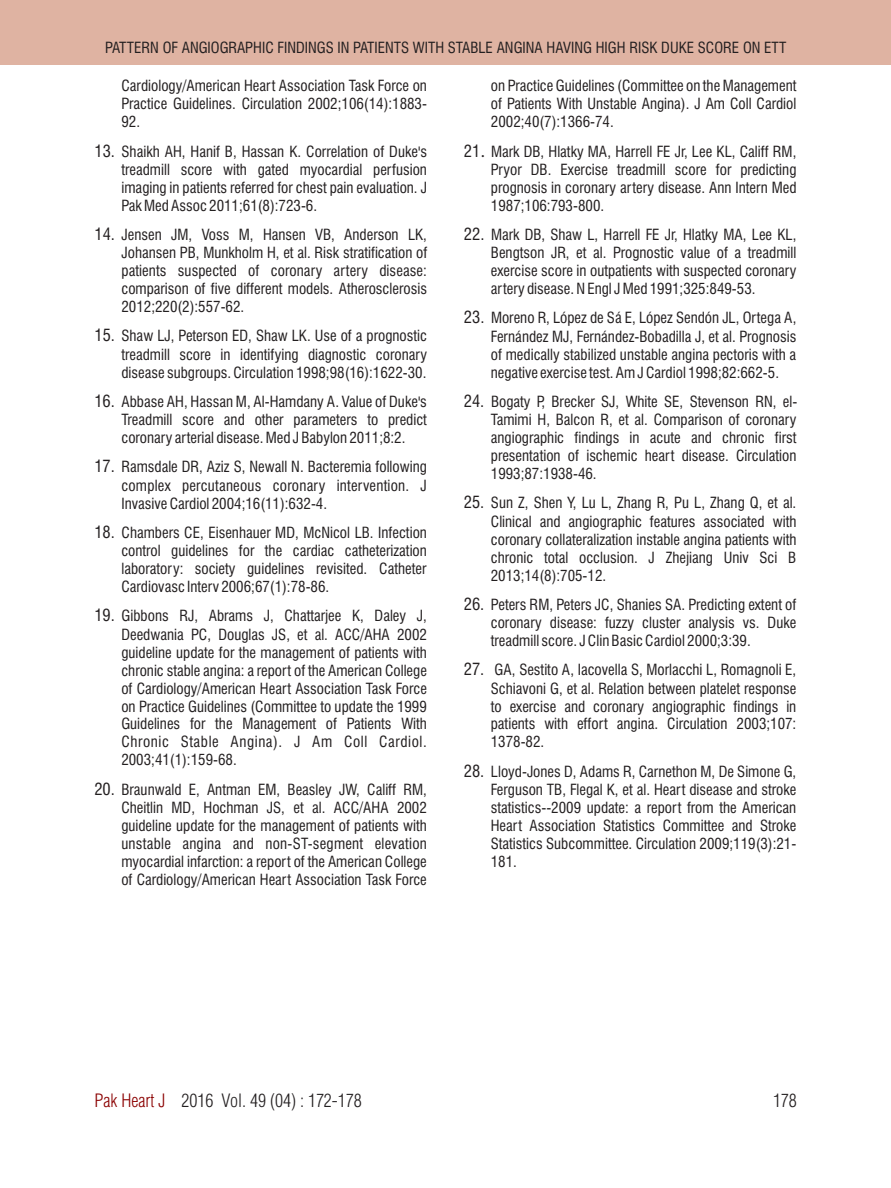
<style>
.page{position:relative;width:891px;height:1188px;background:#fff}
.page>*{position:absolute;margin:0;border:0;box-sizing:border-box;transform-origin:0 0}
.t1{font:18px "Switzerland Cond Light Plain";color:#231f20}
.t2{font:condensed 15px/18px "Swiss 721 BT";color:#231f20}
.t3{font:condensed 15px "Swiss 721 BT";letter-spacing:.04em;color:#231f20}
.s1{font-size:16.5px}
.s2{font-family:"Futura BT";font-weight:500;font-stretch:normal;font-size:16.5px}
.s3{color:#8b0202}
</style>
<div class="page">
<div style="left:0;top:0;width:891px;height:65px;background:#dfb3a2"></div>
<p class="t2" style="left:105px;top:40px;width:683px">PATTERN OF ANGIOGRAPHIC FINDINGS IN PATIENTS WITH STABLE ANGINA HAVING HIGH RISK DUKE SCORE ON ETT</p>
<p class="t2" style="left:122px;top:78px;width:307px">Cardiology/American Heart Association Task Force on</p>
<p class="t2" style="left:491px;top:78px;width:307px">on Practice Guidelines (Committee on the Management</p>
<p class="t2" style="left:121px;top:96px;width:307px">Practice Guidelines. Circulation 2002;106(14):1883-</p>
<p class="t2" style="left:491px;top:96px;width:307px">of Patients With Unstable Angina). J Am Coll Cardiol</p>
<p class="t2" style="left:121px;top:114px;width:20px">92.</p>
<p class="t2" style="left:491px;top:114px;width:124px">2002;40(7):1366-74.</p>
<p class="t2" style="left:94px;top:144px;width:334px"><span class="s1">13.</span> Shaikh AH, Hanif B, Hassan K. Correlation of Duke's</p>
<p class="t2" style="left:464px;top:144px;width:334px"><span class="s1">21</span><span class="s2">.</span> Mark DB, Hlatky MA, Harrell FE Jr, Lee KL, Califf RM,</p>
<p class="t2" style="left:121px;top:162px;width:307px">treadmill score with gated myocardial perfusion</p>
<p class="t2" style="left:491px;top:162px;width:307px">Pryor DB. Exercise treadmill score for predicting</p>
<p class="t2" style="left:121px;top:180px;width:307px">imaging in patients referred for chest pain evaluation. J</p>
<p class="t2" style="left:491px;top:180px;width:307px">prognosis in coronary artery disease. Ann Intern Med</p>
<p class="t2" style="left:121px;top:198px;width:197px">Pak Med Assoc 2011;61(8):723-6.</p>
<p class="t2" style="left:491px;top:198px;width:115px">1987;106:793-800.</p>
<p class="t2" style="left:94px;top:227px;width:334px"><span class="s1">14.</span> Jensen JM, Voss M, Hansen VB, Anderson LK,</p>
<p class="t2" style="left:464px;top:227px;width:334px"><span class="s1">22.</span> Mark DB, Shaw L, Harrell FE Jr, Hlatky MA, Lee KL,</p>
<p class="t2" style="left:121px;top:245px;width:307px">Johansen PB, Munkholm H, et al. Risk stratification of</p>
<p class="t2" style="left:491px;top:245px;width:307px">Bengtson JR, et al. Prognostic value of a treadmill</p>
<p class="t2" style="left:121px;top:263px;width:307px">patients suspected of coronary artery disease:</p>
<p class="t2" style="left:491px;top:263px;width:307px">exercise score in outpatients with suspected coronary</p>
<p class="t2" style="left:121px;top:281px;width:307px">comparison of five different models. Atherosclerosis</p>
<p class="t2" style="left:491px;top:281px;width:266px">artery disease. N Engl J Med 1991;325:849-53.</p>
<p class="t2" style="left:121px;top:299px;width:124px">2012;220(2):557-62.</p>
<p class="t2" style="left:464px;top:310px;width:334px"><span class="s1">23.</span> Moreno R, López de Sá E, López Sendón JL, Ortega A,</p>
<p class="t2" style="left:94px;top:328px;width:334px"><span class="s1">15.</span> Shaw LJ, Peterson ED, Shaw LK. Use of a prognostic</p>
<p class="t2" style="left:491px;top:329px;width:307px">Fernández MJ, Fernández-Bobadilla J, et al. Prognosis</p>
<p class="t2" style="left:121px;top:347px;width:307px">treadmill score in identifying diagnostic coronary</p>
<p class="t2" style="left:491px;top:347px;width:307px">of medically stabilized unstable angina pectoris with a</p>
<p class="t2" style="left:121px;top:365px;width:307px">disease subgroups. Circulation 1998;98(16):1622-30.</p>
<p class="t2" style="left:491px;top:365px;width:290px">negative exercise test. Am J Cardiol 1998;82:662-5.</p>
<p class="t2" style="left:94px;top:394px;width:334px"><span class="s1">16.</span> Abbase AH, Hassan M, Al-Hamdany A. Value of Duke's</p>
<p class="t2" style="left:464px;top:394px;width:335px"><span class="s1">24.</span> Bogaty P, Brecker SJ, White SE, Stevenson RN, el-</p>
<p class="t2" style="left:121px;top:412px;width:307px">Treadmill score and other parameters to predict</p>
<p class="t2" style="left:491px;top:412px;width:307px">Tamimi H, Balcon R, et al. Comparison of coronary</p>
<p class="t2" style="left:121px;top:430px;width:286px">coronary arterial disease. Med J Babylon 2011;8:2.</p>
<p class="t2" style="left:491px;top:430px;width:307px">angiographic findings in acute and chronic first presentation of ischemic heart disease. Circulation</p>
<p class="t2" style="left:94px;top:459px;width:334px"><span class="s1">17.</span> Ramsdale DR, Aziz S, Newall N. Bacteremia following</p>
<p class="t2" style="left:491px;top:466px;width:107px">1993;87:1938-46.</p>
<p class="t2" style="left:121px;top:478px;width:307px">complex percutaneous coronary intervention. J<br>Invasive Cardiol 2004;16(11):632-4.</p>
<p class="t2" style="left:464px;top:495px;width:334px;text-align:right"><span class="s1">25.</span> Sun Z, Shen Y, Lu L, Zhang R, Pu L, Zhang Q, et al.<br>Clinical and angiographic features associated with</p>
<p class="t2" style="left:94px;top:525px;width:334px"><span class="s1">18.</span> Chambers CE, Eisenhauer MD, McNicol LB. Infection</p>
<p class="t2" style="left:491px;top:532px;width:307px">coronary collateralization instable angina patients with</p>
<p class="t2" style="left:121px;top:543px;width:307px">control guidelines for the cardiac catheterization</p>
<p class="t2" style="left:491px;top:550px;width:307px">chronic total occlusion. J Zhejiang Univ Sci B</p>
<p class="t2" style="left:121px;top:561px;width:307px">laboratory: society guidelines revisited. Catheter</p>
<p class="t2" style="left:491px;top:568px;width:117px">2013;14(8):705-12.</p>
<p class="t2" style="left:121px;top:579px;width:209px">Cardiovasc Interv 2006;67(1):78-86.</p>
<p class="t2" style="left:464px;top:597px;width:334px"><span class="s1">26.</span> Peters RM, Peters JC, Shanies SA. Predicting extent of</p>
<p class="t2" style="left:94px;top:608px;width:334px"><span class="s1">19.</span> Gibbons RJ, Abrams J, Chattarjee K, Daley J,</p>
<p class="t2" style="left:491px;top:615px;width:307px">coronary disease: fuzzy cluster analysis vs. Duke</p>
<p class="t2" style="left:121px;top:627px;width:307px">Deedwania PC, Douglas JS, et al. ACC/AHA 2002</p>
<p class="t2" style="left:491px;top:633px;width:261px">treadmill score. J Clin Basic Cardiol 2000;3:39.</p>
<p class="t2" style="left:121px;top:645px;width:307px">guideline update for the management of patients with chronic stable angina: a report of the American College</p>
<p class="t2" style="left:464px;top:662px;width:334px"><span class="s1">27.</span> GA, Sestito A, Iacovella S, Morlacchi L, Romagnoli E,</p>
<p class="t2" style="left:121px;top:681px;width:307px">of Cardiology/American Heart Association Task Force</p>
<p class="t2" style="left:491px;top:681px;width:307px">Schiavoni G, et al. Relation between platelet response</p>
<p class="t2" style="left:121px;top:699px;width:307px">on Practice Guidelines (Committee to update the 1999</p>
<p class="t2" style="left:491px;top:699px;width:307px">to exercise and coronary angiographic findings in</p>
<p class="t2" style="left:121px;top:717px;width:307px">Guidelines for the Management of Patients With</p>
<p class="t2" style="left:491px;top:717px;width:307px">patients with effort angina. Circulation 2003;107:</p>
<p class="t3" style="left:121px;top:736px;width:307px">Chronic Stable Angina). J Am Coll Cardiol.</p>
<p class="t2" style="left:491px;top:735px;width:55px">1378-82.</p>
<p class="t2" style="left:121px;top:753px;width:117px">2003;41(1):159-68.</p>
<p class="t2" style="left:464px;top:764px;width:334px"><span class="s1">28.</span> Lloyd-Jones D, Adams R, Carnethon M, De Simone G,</p>
<p class="t2" style="left:94px;top:782px;width:334px"><span class="s1">20.</span> Braunwald E, Antman EM, Beasley JW, Califf RM,</p>
<p class="t2" style="left:491px;top:782px;width:307px">Ferguson TB, Flegal K, et al. Heart disease and stroke</p>
<p class="t2" style="left:121px;top:800px;width:307px">Cheitlin MD, Hochman JS, et al. ACC/AHA 2002</p>
<p class="t2" style="left:491px;top:800px;width:307px">statistics--2009 update: a report from the American</p>
<p class="t2" style="left:121px;top:818px;width:307px">guideline update for the management of patients with</p>
<p class="t2" style="left:491px;top:818px;width:307px">Heart Association Statistics Committee and Stroke</p>
<p class="t2" style="left:121px;top:836px;width:307px">unstable angina and non-ST-segment elevation</p>
<p class="t2" style="left:491px;top:836px;width:307px">Statistics Subcommittee. Circulation 2009;119(3):21-</p>
<p class="t2" style="left:121px;top:854px;width:307px">myocardial infarction: a report of the American College</p>
<p class="t2" style="left:491px;top:854px;width:28px">181.</p>
<p class="t2" style="left:121px;top:872px;width:307px">of Cardiology/American Heart Association Task Force</p>
<p class="t1" style="left:94px;top:1094px;width:269px"><span class="s3">Pak Heart J</span> 2016 Vol. 49 (04) : 172-178</p>
<p class="t1" style="left:773px;top:1094px;width:25px">178</p>
</div>
